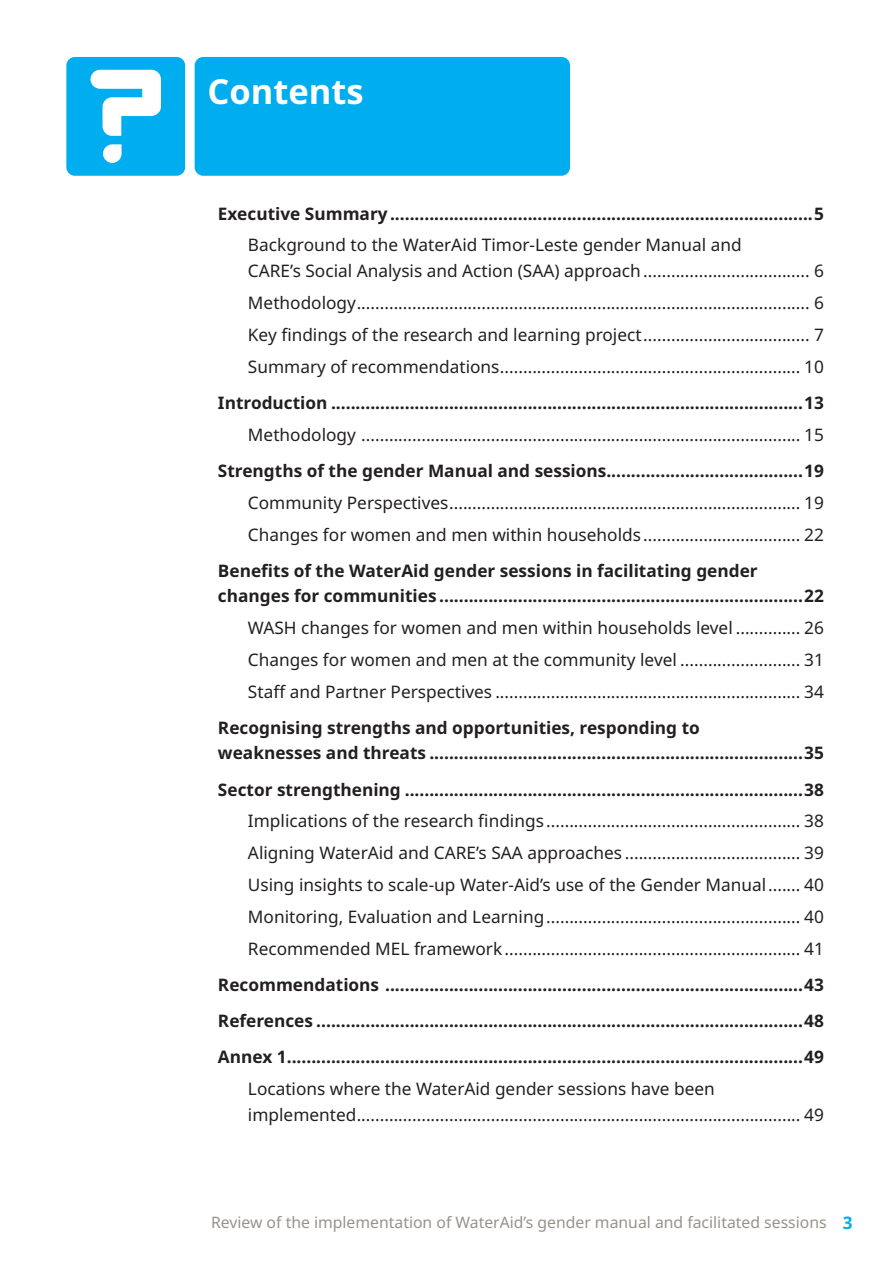
<style>
.page{position:relative;width:893px;height:1263px;background:#fff}
.page>*{position:absolute;margin:0;border:0;box-sizing:border-box;transform-origin:0 0}
.Heading_1{font:700 34.5px "Noto Sans";color:#fff}
.TOC2{font:17.25px/25.5px "Noto Sans";color:#231f20}
.TOC_1{font:700 17.25px/25.5px "Noto Sans";color:#231f20}
.t1{font:15.75px "Noto Sans";color:#989189}
.s1{font-weight:700;font-size:17.25px;color:#00aeef}
</style>
<div class="page">
<div style="left:195px;top:57px;width:375px;height:119px;background:#00aeef;border-radius:9px"></div>
<div style="left:66px;top:57px;width:119px;height:119px;background:#00aeef;border-radius:9px"></div>
<svg style="left:68px;top:58px;width:116px;height:116px"></svg>
<p class="Heading_1" style="left:207px;top:67px;width:158px">Contents</p>
<p class="TOC_1" style="left:218px;top:201px;width:608px">Executive Summary......................................................................................5</p>
<p class="TOC2" style="left:248px;top:233px;width:578px">Background to the WaterAid Timor-Leste gender Manual and<br>CARE’s Social Analysis and Action (SAA) approach.................................... 6</p>
<p class="TOC2" style="left:248px;top:290px;width:578px">Methodology.................................................................................................. 6</p>
<p class="TOC2" style="left:248px;top:322px;width:577px">Key findings of the research and learning project.................................... 7</p>
<p class="TOC2" style="left:248px;top:354px;width:578px">Summary of recommendations................................................................. 10</p>
<p class="TOC_1" style="left:218px;top:390px;width:608px">Introduction ................................................................................................13</p>
<p class="TOC2" style="left:248px;top:422px;width:578px">Methodology ............................................................................................... 15</p>
<p class="TOC_1" style="left:218px;top:458px;width:608px">Strengths of the gender Manual and sessions........................................19</p>
<p class="TOC2" style="left:248px;top:490px;width:578px">Community Perspectives............................................................................ 19</p>
<p class="TOC2" style="left:248px;top:522px;width:578px">Changes for women and men within households .................................. 22</p>
<p class="TOC_1" style="left:218px;top:558px;width:608px">Benefits of the WaterAid gender sessions in facilitating gender changes for communities ..........................................................................22</p>
<p class="TOC2" style="left:248px;top:615px;width:578px">WASH changes for women and men within households level .............. 26</p>
<p class="TOC2" style="left:248px;top:647px;width:578px">Changes for women and men at the community level .......................... 31</p>
<p class="TOC2" style="left:248px;top:679px;width:578px">Staff and Partner Perspectives .................................................................. 34</p>
<p class="TOC_1" style="left:218px;top:715px;width:608px">Recognising strengths and opportunities, responding to<br>weaknesses and threats ............................................................................35</p>
<p class="TOC_1" style="left:218px;top:777px;width:608px">Sector strengthening .................................................................................38</p>
<p class="TOC2" style="left:248px;top:809px;width:578px">Implications of the research findings ....................................................... 38</p>
<p class="TOC2" style="left:248px;top:841px;width:578px">Aligning WaterAid and CARE’s SAA approaches ...................................... 39</p>
<p class="TOC2" style="left:248px;top:872px;width:578px">Using insights to scale-up Water-Aid’s use of the Gender Manual....... 40</p>
<p class="TOC2" style="left:248px;top:904px;width:578px">Monitoring, Evaluation and Learning....................................................... 40</p>
<p class="TOC2" style="left:248px;top:936px;width:578px">Recommended MEL framework ................................................................ 41</p>
<p class="TOC_1" style="left:218px;top:972px;width:608px">Recommendations .....................................................................................43</p>
<p class="TOC_1" style="left:218px;top:1008px;width:608px">References ...................................................................................................48</p>
<p class="TOC_1" style="left:218px;top:1045px;width:608px">Annex 1.........................................................................................................49</p>
<p class="TOC2" style="left:248px;top:1077px;width:578px">Locations where the WaterAid gender sessions have been implemented................................................................................................ 49</p>
<p class="t1" style="left:211px;top:1212px;width:643px">Review of the implementation of WaterAid’s gender manual and facilitated sessions <span class="s1">3</span></p>
</div>
